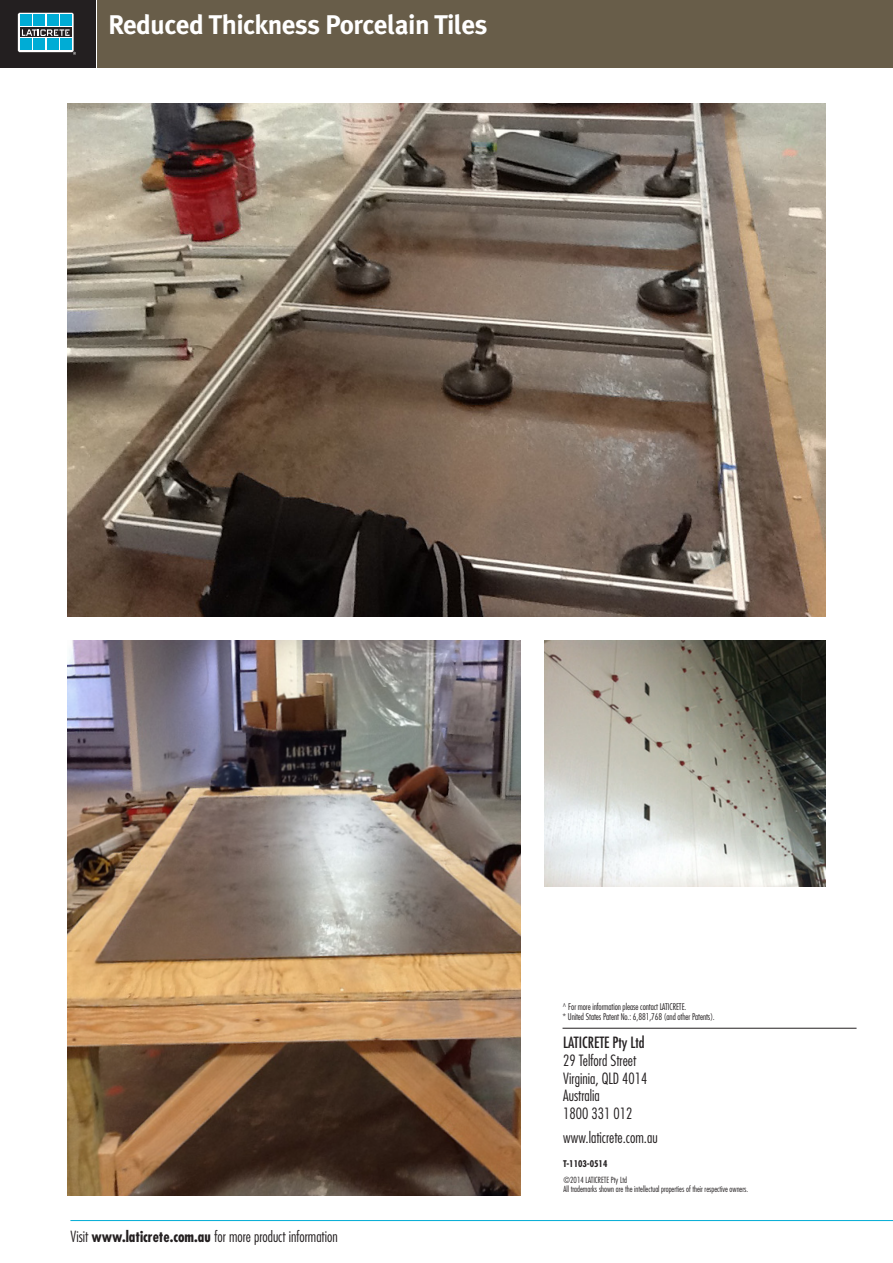
<style>
.page{position:relative;width:893px;height:1263px;background:#fff}
.page>*{position:absolute;margin:0;border:0;box-sizing:border-box;transform-origin:0 0}
.t1{font:700 27px "Meta Plus";letter-spacing:-.02em;color:#fff}
.t2{font:300 condensed 15.15px/17.9px "Futura";color:#231f20}
.t3{font:300 condensed 15px "Futura";color:#231f20}
.Data_sheet_Note_line{font:300 condensed 9px "Futura";letter-spacing:-.01em;color:#231f20}
.t4{font:700 condensed 9px "Futura";color:#231f20}
.t5{font:300 condensed 8.25px/9.6px "Futura";color:#231f20}
.s1{font-weight:700}
.s2{font-weight:400}
</style>
<div class="page">
<img style="left:68px;top:103px;width:757px;height:514px">
<img style="left:68px;top:640px;width:453px;height:555px">
<img style="left:545px;top:640px;width:280px;height:246px">
<div style="left:97px;top:0;width:796px;height:68px;background:#685d49"></div>
<div style="left:0;top:0;width:95px;height:68px;background:#231f20"></div>
<svg style="left:18px;top:13px;width:58px;height:42px"></svg>
<hr style="left:70px;top:1220px;width:823px;height:1px;background:#00acd5">
<hr style="left:562px;top:1028px;width:294px;height:1px;background:#231f20">
<p class="t1" style="left:108px;top:9px;width:381px">Reduced Thickness Porcelain Tiles</p>
<p class="t3" style="left:70px;top:1228px;width:269px">Visit <span class="s1">www.laticrete.com.au</span> for more product information</p>
<p class="Data_sheet_Note_line" style="left:562px;top:1001px;width:125px">^ For more information please contact LATICRETE.</p>
<p class="Data_sheet_Note_line" style="left:562px;top:1011px;width:154px">* United States Patent No.: 6,881,768 (and other Patents).</p>
<p class="t2" style="left:563px;top:1033px;width:86px"><span class="s2">LATICRETE Pty Ltd<br></span>29 Telford Street<br>Virginia, QLD 4014<br>Australia<br>1800 331 012</p>
<p class="t2" style="left:563px;top:1128px;width:96px">www.laticrete.com.au</p>
<p class="t5" style="left:564px;top:1175px;width:186px">©2014 LATICRETE Pty Ltd<br>All trademarks shown are the intellectual properties of their respective owners.</p>
<p class="t4" style="left:563px;top:1157px;width:46px">T-1103-0514</p>
</div>
